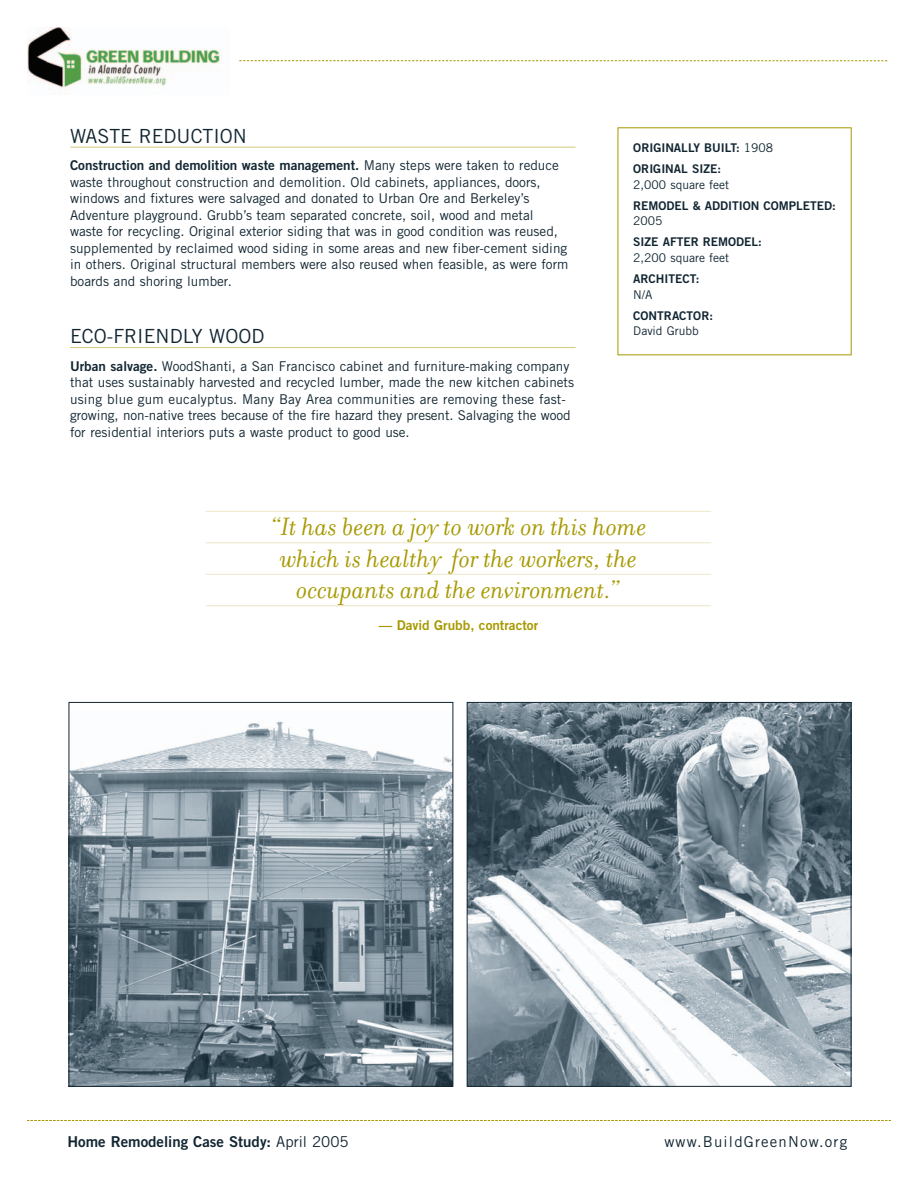
<style>
.page{position:relative;width:918px;height:1188px;background:#fff}
.page>*{position:absolute;margin:0;border:0;box-sizing:border-box;transform-origin:0 0}
.t1{font:italic 27px/31.5px "Filosofia";color:#a79901;text-align:center}
.t2{font:19.5px "Trade Gothic";color:#122632}
.t3{font:15px "Trade Gothic Bold Two";color:#122632}
.t4{font:15px "Trade Gothic";letter-spacing:.08em;color:#122632}
.t5{font:13.5px/16.5px "Trade Gothic";color:#122632}
.t6{font:13.5px "Trade Gothic Bold Two";color:#122632}
.t7{font:13.5px "Trade Gothic Bold Two";color:#a79901}
.t8{font:12px/21px "Trade Gothic Bold Two";color:#122632}
.t9{font:12px "Trade Gothic";color:#122632}
.s1{font-family:"Trade Gothic"}
.s2{font-family:"Trade Gothic Bold Two"}
</style>
<div class="page">
<svg style="left:239px;top:60px;width:648px;height:1px"></svg>
<img style="left:27px;top:27px;width:193px;height:61px">
<svg style="left:27px;top:1120px;width:864px;height:1px"></svg>
<hr style="left:70px;top:147px;width:506px;height:1px;background:#d3c87e">
<hr style="left:70px;top:347px;width:506px;height:1px;background:#d3c87e">
<hr style="left:206px;top:511px;width:505px;height:1px;background:#ece7c5">
<hr style="left:206px;top:542px;width:505px;height:1px;background:#ece7c5">
<hr style="left:206px;top:574px;width:505px;height:1px;background:#ece7c5">
<hr style="left:206px;top:605px;width:505px;height:1px;background:#ece7c5">
<img style="left:71px;top:721px;width:380px;height:364px">
<div style="left:69px;top:702px;width:384px;height:385px;border:1px solid #122632"></div>
<img style="left:469px;top:704px;width:380px;height:381px">
<div style="left:467px;top:702px;width:384px;height:385px;border:1px solid #122632"></div>
<h2 class="t2" style="left:70px;top:129px;width:178px">WASTE REDUCTION</h2>
<p class="t6" style="left:70px;top:161px;width:490px">Construction and demolition waste management. <span class="s1">Many steps were taken to reduce</span></p>
<p class="t5" style="left:70px;top:175px;width:500px">waste throughout construction and demolition. Old cabinets, appliances, doors, windows and fixtures were salvaged and donated to Urban Ore and Berkeley’s Adventure playground. Grubb’s team separated concrete, soil, wood and metal waste for recycling. Original exterior siding that was in good condition was reused, supplemented by reclaimed wood siding in some areas and new fiber-cement siding in others. Original structural members were also reused when feasible, as were form boards and shoring lumber.</p>
<h2 class="t2" style="left:70px;top:329px;width:196px">ECO-FRIENDLY WOOD</h2>
<p class="t5" style="left:70px;top:359px;width:506px"><span class="s2">Urban salvage.</span> WoodShanti, a San Francisco cabinet and furniture-making company that uses sustainably harvested and recycled lumber, made the new kitchen cabinets using blue gum eucalyptus. Many Bay Area communities are removing these fast&shy;growing, non-native trees because of the fire hazard they present. Salvaging the wood for residential interiors puts a waste product to good use.</p>
<p class="t8" style="left:633px;top:138px;width:141px">ORIGINALLY BUILT: <span class="s1">1908<br></span>ORIGINAL SIZE:</p>
<p class="t9" style="left:633px;top:180px;width:97px">2,000 square feet</p>
<p class="t8" style="left:633px;top:196px;width:204px">REMODEL &amp; ADDITION COMPLETED:</p>
<p class="t9" style="left:633px;top:217px;width:31px">2005</p>
<p class="t8" style="left:633px;top:233px;width:130px">SIZE AFTER REMODEL:</p>
<p class="t9" style="left:633px;top:253px;width:97px">2,200 square feet</p>
<p class="t8" style="left:633px;top:269px;width:68px">ARCHITECT:</p>
<p class="t9" style="left:633px;top:290px;width:21px">N/A</p>
<p class="t8" style="left:633px;top:306px;width:81px">CONTRACTOR:</p>
<p class="t9" style="left:633px;top:327px;width:67px">David Grubb</p>
<h1 class="t1" style="left:270px;top:510px;width:378px">“It has been a joy to work on this home which is healthy for the workers, the occupants and the environment.”</h1>
<p class="t7" style="left:379px;top:620px;width:161px">— David Grubb, contractor</p>
<p class="t3" style="left:67px;top:1136px;width:283px">Home Remodeling Case Study: <span class="s1">April 2005</span></p>
<p class="t4" style="left:664px;top:1136px;width:184px">www.BuildGreenNow.org</p>
</div>
